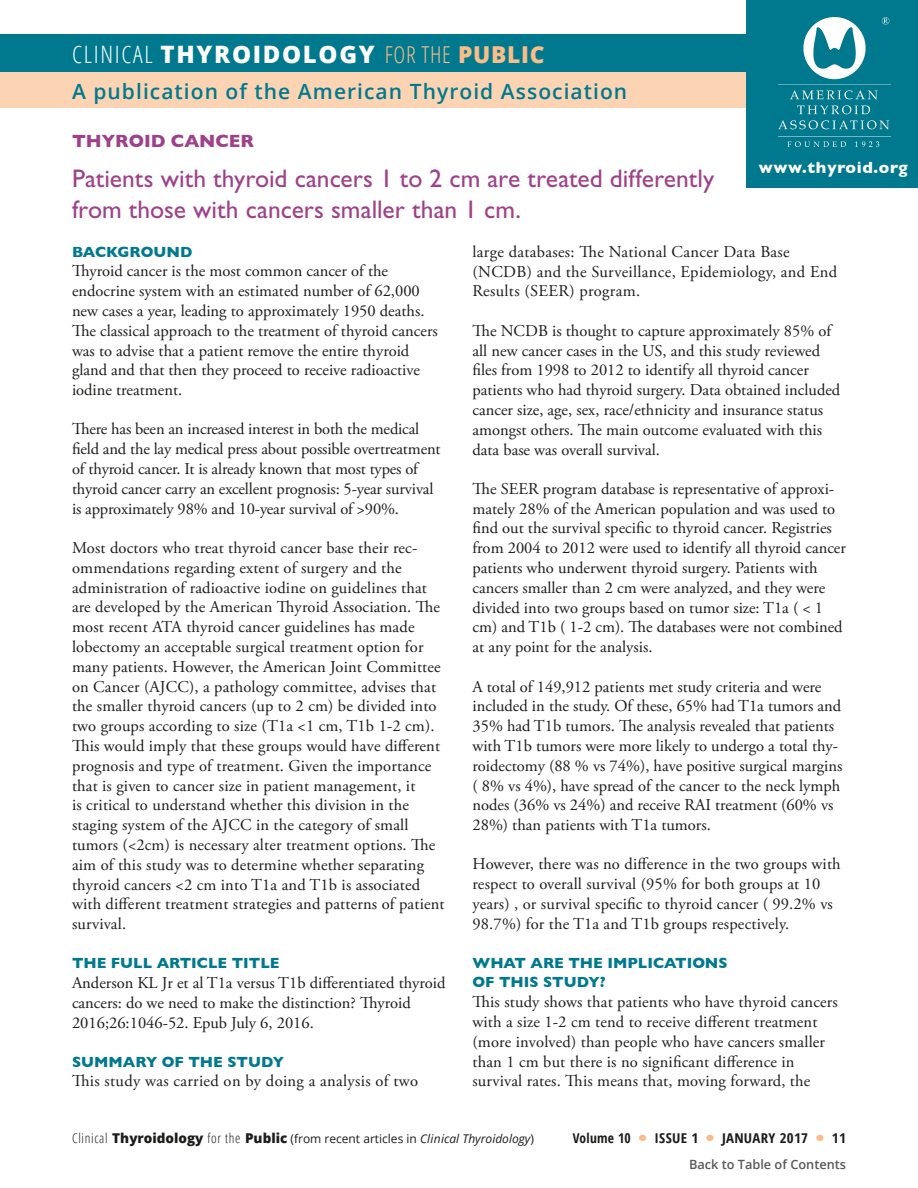
<style>
.page{position:relative;width:918px;height:1188px;background:#fff}
.page>*{position:absolute;margin:0;border:0;box-sizing:border-box;transform-origin:0 0}
.t1{font:25.5px/30.6px "Gill Sans Std";color:#9f4189}
.t2{font:800 24px "Open Sans";letter-spacing:.07em;color:#fff}
.t3{font:600 21px "Open Sans";letter-spacing:.05em;color:#00798e}
.Topic_Header{font:700 18px "Gill Sans";color:#9f4189}
.body_serif_2nd_para{font:16.5px/19.8px "Adobe Garamond Pro";color:#1c1c1a}
.body_serif{font:16.5px/19.8px "Adobe Garamond Pro";color:#1c1c1a}
.body_serif-2{font:16.5px/19.8px "Adobe Garamond Pro";letter-spacing:.02em;color:#1c1c1a}
.t4{font:700 16.5px "Gill Sans";letter-spacing:.04em;color:#fff}
.question{font:700 15px/19.5px "Gill Sans";color:#00798e}
.t5{font:700 condensed 13.5px "Open Sans";letter-spacing:.02em;color:#1c1c1a;scale:1.1 1}
.t6{font:700 condensed 13.5px "Open Sans";letter-spacing:.02em;color:#1c1c1a}
.t7{font:600 12.75px "Open Sans";color:#58595b}
.t8{font:12px "Open Sans";color:#1c1c1a}
.s1{font-weight:300;font-stretch:condensed}
.s2{font-weight:300;font-stretch:condensed;font-size:23.25px;color:#fabd88}
.s3{font-size:23.25px;color:#fabd88}
.s4{font-weight:300;font-stretch:condensed;font-size:13.5px}
.s5{font-weight:800;font-size:13.5px}
.s6{font-style:italic}
</style>
<div class="page">
<div style="left:0;top:70px;width:918px;height:38px;background:#fdd4b3"></div>
<div style="left:0;top:35px;width:918px;height:37px;background:#00798e"></div>
<div style="left:747px;top:0;width:171px;height:188px;background:#00798e"></div>
<img style="left:778px;top:18px;width:112px;height:129px">
<p class="t2" style="left:72px;top:36px;width:474px"><span class="s1">CLINICAL</span> THYROIDOLOGY <span class="s2">FOR THE</span> <span class="s3">PUBLIC</span></p>
<p class="t3" style="left:72px;top:77px;width:557px">A publication of the American Thyroid Association</p>
<p class="Topic_Header" style="left:72px;top:127px;width:184px">THYROID CANCER</p>
<p class="t1" style="left:72px;top:163px;width:644px">Patients with thyroid cancers 1 to 2 cm are treated differently from those with cancers smaller than 1 cm.</p>
<p class="question" style="left:72px;top:241px;width:122px">BACKGROUND</p>
<p class="body_serif" style="left:72px;top:262px;width:367px">Thyroid cancer is the most common cancer of the endocrine system with an estimated number of 62,000 new cases a year, leading to approximately 1950 deaths.<br>The classical approach to the treatment of thyroid cancers was to advise that a patient remove the entire thyroid gland and that then they proceed to receive radioactive iodine treatment.</p>
<p class="body_serif_2nd_para" style="left:72px;top:420px;width:370px">There has been an increased interest in both the medical field and the lay medical press about possible overtreatment of thyroid cancer. It is already known that most types of thyroid cancer carry an excellent prognosis: 5-year survival is approximately 98% and 10-year survival of &gt;90%.</p>
<p class="body_serif_2nd_para" style="left:72px;top:538px;width:374px">Most doctors who treat thyroid cancer base their rec&shy;ommendations regarding extent of surgery and the administration of radioactive iodine on guidelines that are developed by the American Thyroid Association. The most recent ATA thyroid cancer guidelines has made lobectomy an acceptable surgical treatment option for many patients. However, the American Joint Committee on Cancer (AJCC), a pathology committee, advises that the smaller thyroid cancers (up to 2 cm) be divided into two groups according to size (T1a &lt;1 cm, T1b 1-2 cm).<br>This would imply that these groups would have different prognosis and type of treatment. Given the importance that is given to cancer size in patient management, it<br>is critical to understand whether this division in the staging system of the AJCC in the category of small tumors (&lt;2cm) is necessary alter treatment options. The aim of this study was to determine whether separating thyroid cancers &lt;2 cm into T1a and T1b is associated with different treatment strategies and patterns of patient survival.</p>
<p class="question" style="left:72px;top:953px;width:209px">THE FULL ARTICLE TITLE</p>
<p class="body_serif" style="left:72px;top:973px;width:375px">Anderson KL Jr et al T1a versus T1b differentiated thyroid cancers: do we need to make the distinction? Thyroid<br>2016;26:1046-52. Epub July 6, 2016.</p>
<p class="question" style="left:72px;top:1051px;width:214px">SUMMARY OF THE STUDY</p>
<p class="body_serif-2" style="left:72px;top:1072px;width:348px">This study was carried on by doing a analysis of two</p>
<p class="t4" style="left:759px;top:155px;width:150px">www.thyroid.org</p>
<p class="body_serif-2" style="left:472px;top:242px;width:366px">large databases: The National Cancer Data Base (NCDB) and the Surveillance, Epidemiology, and End<br>Results (SEER) program.</p>
<p class="body_serif_2nd_para" style="left:472px;top:321px;width:369px">The NCDB is thought to capture approximately 85% of all new cancer cases in the US, and this study reviewed files from 1998 to 2012 to identify all thyroid cancer patients who had thyroid surgery. Data obtained included cancer size, age, sex, race/ethnicity and insurance status amongst others. The main outcome evaluated with this data base was overall survival.</p>
<p class="body_serif_2nd_para" style="left:472px;top:479px;width:375px">The SEER program database is representative of approxi&shy;mately 28% of the American population and was used to find out the survival specific to thyroid cancer. Registries from 2004 to 2012 were used to identify all thyroid cancer patients who underwent thyroid surgery. Patients with cancers smaller than 2 cm were analyzed, and they were divided into two groups based on tumor size: T1a ( &lt; 1 cm) and T1b ( 1-2 cm). The databases were not combined at any point for the analysis.</p>
<p class="body_serif_2nd_para" style="left:472px;top:677px;width:371px">A total of 149,912 patients met study criteria and were included in the study. Of these, 65% had T1a tumors and 35% had T1b tumors. The analysis revealed that patients with T1b tumors were more likely to undergo a total thy&shy;roidectomy (88 % vs 74%), have positive surgical margins ( 8% vs 4%), have spread of the cancer to the neck lymph nodes (36% vs 24%) and receive RAI treatment (60% vs 28%) than patients with T1a tumors.</p>
<p class="body_serif_2nd_para" style="left:472px;top:855px;width:370px">However, there was no difference in the two groups with respect to overall survival (95% for both groups at 10 years) , or survival specific to thyroid cancer ( 99.2% vs 98.7%) for the T1a and T1b groups respectively.</p>
<p class="question" style="left:472px;top:953px;width:257px">WHAT ARE THE IMPLICATIONS<br>OF THIS STUDY?</p>
<p class="body_serif" style="left:472px;top:993px;width:367px">This study shows that patients who have thyroid cancers with a size 1-2 cm tend to receive different treatment (more involved) than people who have cancers smaller than 1 cm but there is no significant difference in survival rates. This means that, moving forward, the</p>
<p class="t8" style="left:72px;top:1130px;width:463px"><span class="s4">Clinical</span> <span class="s5">Thyroidology</span> <span class="s4">for the</span> <span class="s5">Public</span> (from recent articles in <span class="s6">Clinical Thyroidology</span>)</p>
<p class="t6" style="left:573px;top:1129px;width:60px">Volume 10</p>
<p class="t5" style="left:655px;top:1129px;width:41px">ISSUE 1</p>
<p class="t5" style="left:722px;top:1129px;width:80px">JANUARY 2017</p>
<p class="t5" style="left:832px;top:1129px;width:14px">11</p>
<p class="t7" style="left:689px;top:1155px;width:158px">Back to Table of Contents</p>
</div>
